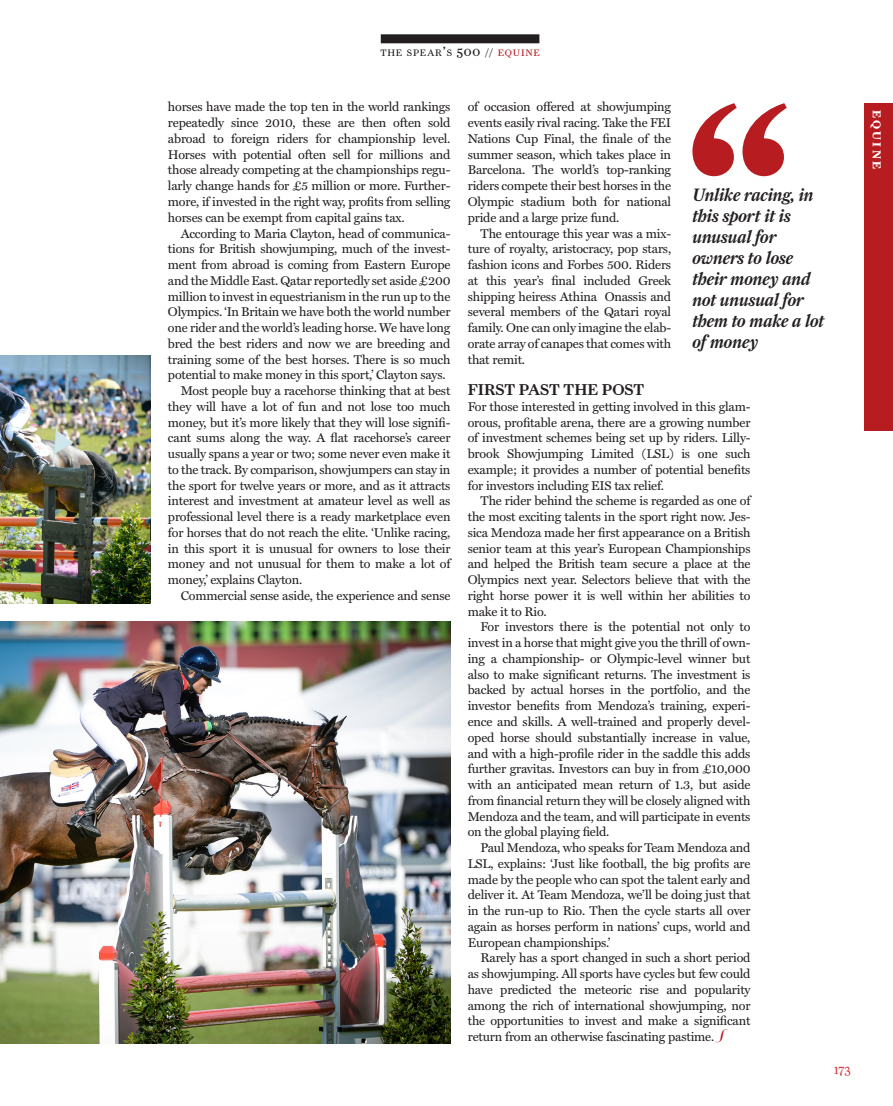
<style>
.page{position:relative;width:893px;height:1106px;background:#fff}
.page>*{position:absolute;margin:0;border:0;box-sizing:border-box;transform-origin:0 0}
.pull_quote_left{font:italic 500 18px/21px "Farnham Display";letter-spacing:-.01em;color:#231f20}
.Minion_9_5_indent{font:17.85px "Vintage ITCTT";color:#b61c20;scale:1.18 1}
._01_text_indent{font:500 15.75px "Farnham Display";color:#231f20}
.t1{font:13.5px "Farnham Display Light OSF";color:#d1232a}
._01_text_indent-2{font:12.75px/15.8px "Miller Text";letter-spacing:-.015em;color:#231f20;text-align:justify}
.folio{font:700 11.55px "Farnham Display";letter-spacing:.2em;color:#fff}
.folio-2{font:9.45px "Farnham Display Regular OSF";letter-spacing:.085em;color:#231f20}
.s1{font-size:13.5px}
.s2{font-size:10.5px}
.s3{color:#b61c20}
</style>
<div class="page">
<img style="left:0;top:355px;width:151px;height:248px">
<div style="left:381px;top:34px;width:158px;height:9px;background:#231f20"></div>
<img style="left:0;top:621px;width:451px;height:422px">
<svg style="left:692px;top:103px;width:95px;height:73px"></svg>
<div style="left:864px;top:103px;width:29px;height:328px;background:#b61c20"></div>
<p class="folio-2" style="left:380px;top:47px;width:161px">THE SPEAR<span class="s1">’</span>S <span class="s1">500</span> <span class="s2">//</span> <span class="s3">EQUINE</span></p>
<p class="_01_text_indent-2" style="left:168px;top:100px;width:284px">horses have made the top ten in the world rankings repeatedly since 2010, these are then often sold abroad to foreign riders for championship level.<br>Horses with potential often sell for millions and those already competing at the championships regu&shy;larly change hands for £5 million or more. Further&shy;more, if invested in the right way, profits from selling horses can be exempt from capital gains tax.</p>
<p class="_01_text_indent-2" style="left:168px;top:226px;width:284px;text-indent:13px">According to Maria Clayton, head of communica&shy;tions for British showjumping, much of the invest&shy;ment from abroad is coming from Eastern Europe and the Middle East. Qatar reportedly set aside £200 million to invest in equestrianism in the run up to the Olympics. ‘In Britain we have both the world number one rider and the world’s leading horse. We have long bred the best riders and now we are breeding and training some of the best horses. There is so much potential to make money in this sport,’ Clayton says.</p>
<p class="_01_text_indent-2" style="left:168px;top:383px;width:284px;text-indent:13px">Most people buy a racehorse thinking that at best they will have a lot of fun and not lose too much money, but it’s more likely that they will lose signifi&shy;cant sums along the way. A flat racehorse’s career usually spans a year or two; some never even make it to the track. By comparison, showjumpers can stay in the sport for twelve years or more, and as it attracts interest and investment at amateur level as well as professional level there is a ready marketplace even for horses that do not reach the elite. ‘Unlike racing, in this sport it is unusual for owners to lose their money and not unusual for them to make a lot of money,’ explains Clayton.</p>
<p class="_01_text_indent-2" style="left:181px;top:588px;width:271px">Commercial sense aside, the experience and sense</p>
<p class="_01_text_indent-2" style="left:468px;top:100px;width:205px">of occasion offered at showjumping events easily rival racing. Take the FEI Nations Cup Final, the finale of the summer season, which takes place in Barcelona. The world’s top-ranking riders compete their best horses in the Olympic stadium both for national pride and a large prize fund.</p>
<p class="_01_text_indent-2" style="left:468px;top:226px;width:205px;text-indent:13px">The entourage this year was a mix&shy;ture of royalty, aristocracy, pop stars, fashion icons and Forbes 500. Riders at this year’s final included Greek shipping heiress Athina Onassis and several members of the Qatari royal family. One can only imagine the elab&shy;orate array of canapes that comes with that remit.</p>
<p class="_01_text_indent" style="left:468px;top:380px;width:178px">FIRST PAST THE POST</p>
<p class="_01_text_indent-2" style="left:468px;top:399px;width:284px">For those interested in getting involved in this glam&shy;orous, profitable arena, there are a growing number of investment schemes being set up by riders. Lilly&shy;brook Showjumping Limited (LSL) is one such example; it provides a number of potential benefits for investors including EIS tax relief.</p>
<p class="_01_text_indent-2" style="left:468px;top:493px;width:284px;text-indent:13px">The rider behind the scheme is regarded as one of the most exciting talents in the sport right now. Jes&shy;sica Mendoza made her first appearance on a British senior team at this year’s European Championships and helped the British team secure a place at the Olympics next year. Selectors believe that with the right horse power it is well within her abilities to make it to Rio.</p>
<p class="_01_text_indent-2" style="left:468px;top:619px;width:284px;text-indent:13px">For investors there is the potential not only to invest in a horse that might give you the thrill of own&shy;ing a championship- or Olympic-level winner but also to make significant returns. The investment is backed by actual horses in the portfolio, and the investor benefits from Mendoza’s training, experi&shy;ence and skills. A well-trained and properly devel&shy;oped horse should substantially increase in value, and with a high-profile rider in the saddle this adds further gravitas. Investors can buy in from £10,000 with an anticipated mean return of 1.3, but aside from financial return they will be closely aligned with Mendoza and the team, and will participate in events on the global playing field.</p>
<p class="_01_text_indent-2" style="left:468px;top:840px;width:284px;text-indent:13px">Paul Mendoza, who speaks for Team Mendoza and LSL, explains: ‘Just like football, the big profits are made by the people who can spot the talent early and deliver it. At Team Mendoza, we’ll be doing just that in the run-up to Rio. Then the cycle starts all over again as horses perform in nations’ cups, world and European championships.’</p>
<p class="_01_text_indent-2" style="left:468px;top:950px;width:284px;text-indent:13px">Rarely has a sport changed in such a short period as showjumping. All sports have cycles but few could have predicted the meteoric rise and popularity among the rich of international showjumping, nor the opportunities to invest and make a significant return from an otherwise fascinating pastime.</p>
<p class="pull_quote_left" style="left:692px;top:184px;width:133px">Unlike racing, in this sport it is unusual for owners to lose their money and not unusual for them to make a lot of money</p>
<p class="Minion_9_5_indent" style="left:717px;top:1025px;width:10px">S</p>
<p class="t1" style="left:834px;top:1061px;width:18px">173</p>
<p class="folio" style="left:884px;top:109px;width:61px;rotate:90deg">equine</p>
</div>
